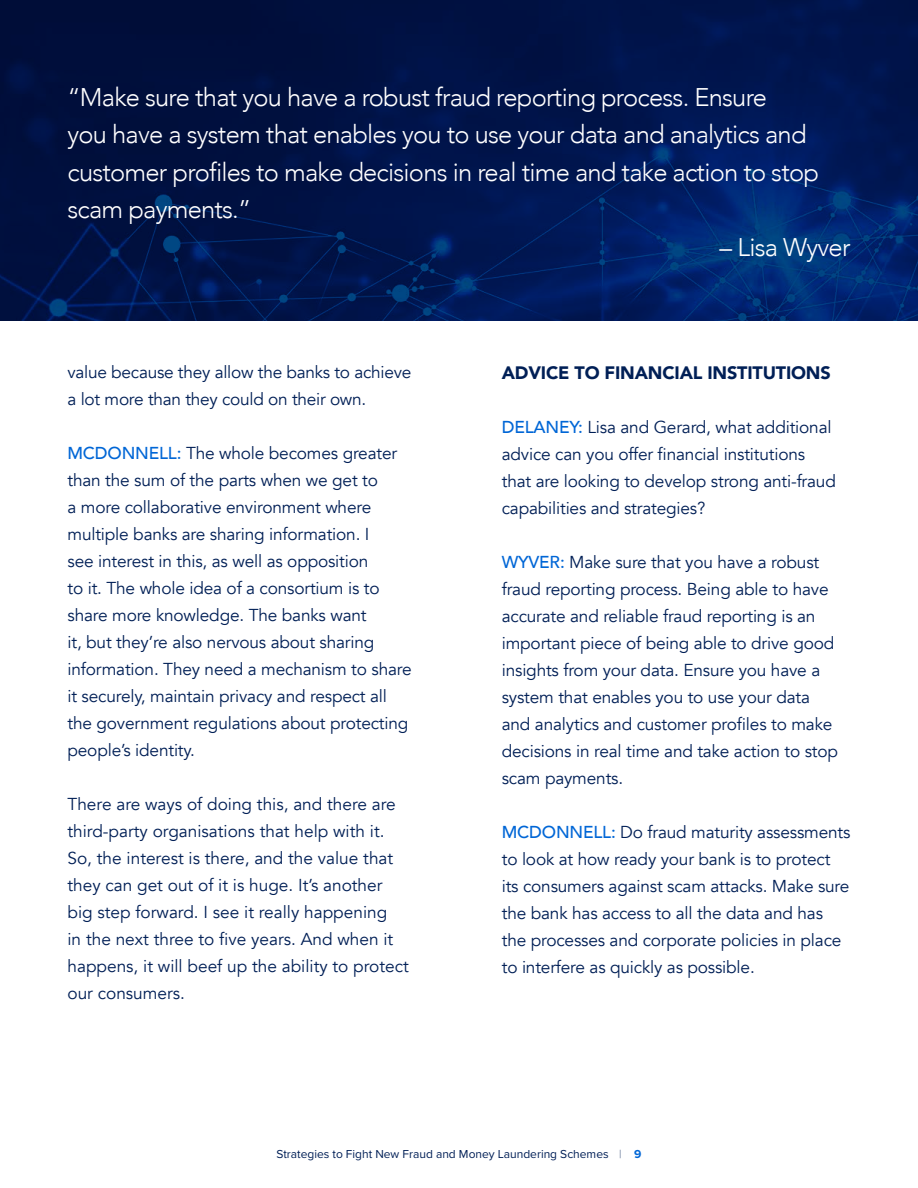
<style>
.page{position:relative;width:918px;height:1188px;background:#fff}
.page>*{position:absolute;margin:0;border:0;box-sizing:border-box;transform-origin:0 0}
.t1{font:300 25.5px/37.5px "Avenir";letter-spacing:-.03em;color:#fff}
.t2{font:900 18px "Avenir";letter-spacing:-.01em;color:#001f56}
.t3{font:17.25px/27px "Avenir";letter-spacing:-.01em;color:#001f56}
.t4{font:12px "Proxima Nova";color:#001f56}
.s1{font-weight:500;color:#0066d6}
.s2{font-family:"Proxima Nova T";font-weight:100}
.s3{font-weight:700;color:#0066d6}
</style>
<div class="page">
<img style="left:0;top:0;width:918px;height:320px">
<h1 class="t1" style="left:68px;top:78px;width:753px">“Make sure that you have a robust fraud reporting process. Ensure<br>you have a system that enables you to use your data and analytics and customer profiles to make decisions in real time and take action to stop scam payments.”</h1>
<h1 class="t1" style="left:720px;top:228px;width:132px">– Lisa Wyver</h1>
<p class="t3" style="left:68px;top:359px;width:345px">value because they allow the banks to achieve a lot more than they could on their own.</p>
<p class="t3" style="left:68px;top:440px;width:346px"><span class="s1">MCDONNELL:</span> The whole becomes greater than the sum of the parts when we get to<br>a more collaborative environment where multiple banks are sharing information. I<br>see interest in this, as well as opposition<br>to it. The whole idea of a consortium is to share more knowledge. The banks want<br>it, but they’re also nervous about sharing information. They need a mechanism to share it securely, maintain privacy and respect all the government regulations about protecting people’s identity.</p>
<p class="t3" style="left:68px;top:791px;width:343px">There are ways of doing this, and there are third-party organisations that help with it.<br>So, the interest is there, and the value that they can get out of it is huge. It’s another big step forward. I see it really happening<br>in the next three to five years. And when it happens, it will beef up the ability to protect our consumers.</p>
<p class="t2" style="left:502px;top:357px;width:331px">ADVICE TO FINANCIAL INSTITUTIONS</p>
<p class="t3" style="left:502px;top:414px;width:336px"><span class="s1">DELANEY:</span> Lisa and Gerard, what additional advice can you offer financial institutions that are looking to develop strong anti-fraud capabilities and strategies?</p>
<p class="t3" style="left:502px;top:549px;width:338px"><span class="s1">WYVER:</span> Make sure that you have a robust fraud reporting process. Being able to have accurate and reliable fraud reporting is an important piece of being able to drive good insights from your data. Ensure you have a system that enables you to use your data and analytics and customer profiles to make decisions in real time and take action to stop scam payments.</p>
<p class="t3" style="left:502px;top:819px;width:350px"><span class="s1">MCDONNELL:</span> Do fraud maturity assessments to look at how ready your bank is to protect its consumers against scam attacks. Make sure the bank has access to all the data and has the processes and corporate policies in place to interfere as quickly as possible.</p>
<p class="t4" style="left:277px;top:1145px;width:366px">Strategies to Fight New Fraud and Money Laundering Schemes <span class="s2">|</span> <span class="s3">9</span></p>
</div>
